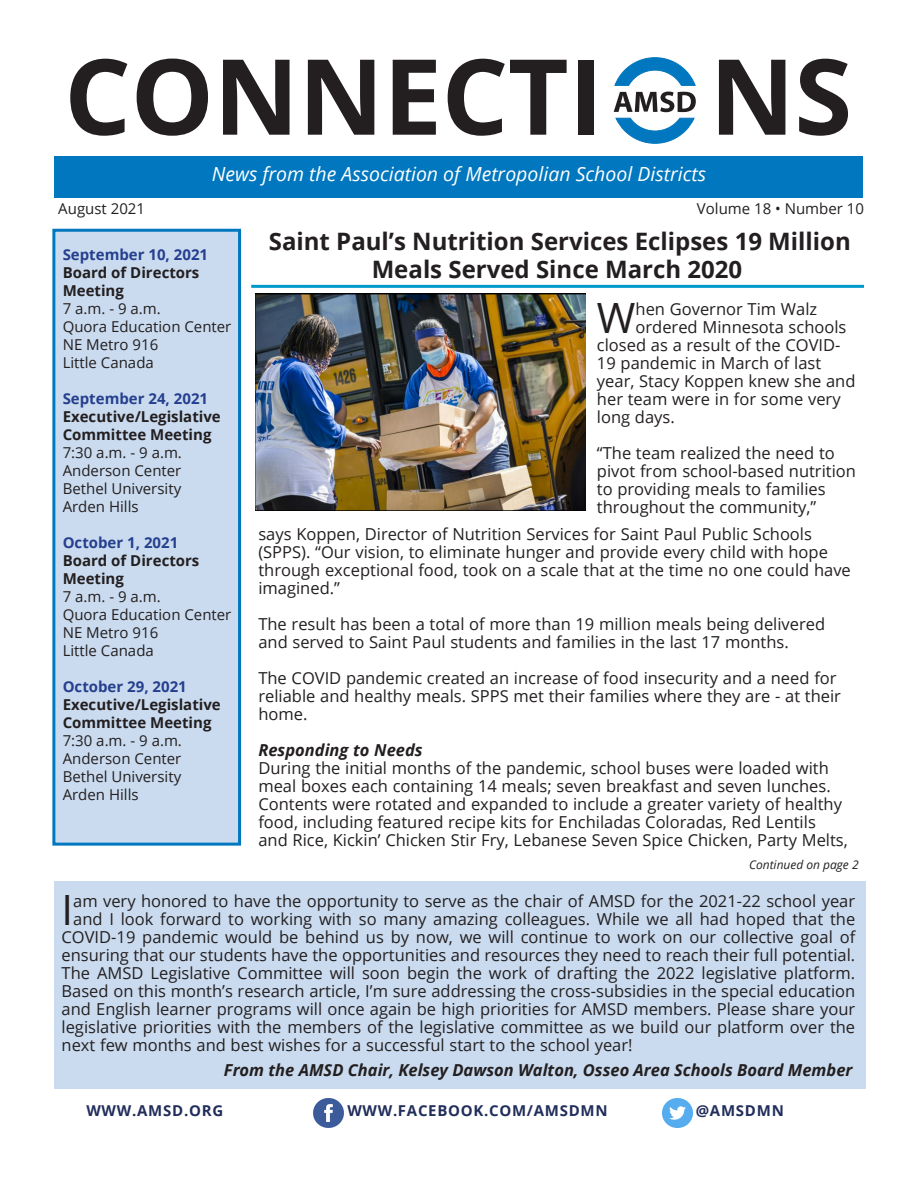
<style>
.page{position:relative;width:918px;height:1188px;background:#fff}
.page>*{position:absolute;margin:0;border:0;box-sizing:border-box;transform-origin:0 0}
.t1{font:700 105px "Open Sans";letter-spacing:-.005em;color:#231f20}
.t2{font:41.7px "Open Sans";color:#231f20}
.t3{font:700 24px/28.8px "Open Sans";color:#231f20;text-align:center}
.t4{font:italic 19.5px "Open Sans";color:#fff}
.t5{font:16.5px/18px "Open Sans";color:#231f20}
.t6{font:italic 700 16.5px "Open Sans";color:#231f20}
.t7{font:15px "Open Sans";color:#231f20}
.t8{font:700 15px/18px "Open Sans";color:#231f20}
.t9{font:700 15px "Open Sans";color:#253f8e}
.Chapter_Title_-_Alig{font:700 15px "Open Sans";letter-spacing:.05em;color:#212d5b}
.t10{font:italic 12px "Open Sans";color:#231f20}
</style>
<div class="page">
<div style="left:55px;top:156px;width:808px;height:42px;background:#0077bf"></div>
<div style="left:54px;top:881px;width:812px;height:207px;background:#cadbef"></div>
<div style="left:52px;top:229px;width:189px;height:617px;background:#cadbef;border:3px solid #0077bf"></div>
<svg style="left:614px;top:57px;width:82px;height:29px"></svg>
<svg style="left:615px;top:118px;width:80px;height:25px"></svg>
<svg style="left:614px;top:92px;width:82px;height:20px"></svg>
<img style="left:313px;top:1098px;width:30px;height:30px">
<img style="left:663px;top:1098px;width:30px;height:30px">
<hr style="left:251px;top:285px;width:613px;height:3px;background:#09c">
<img style="left:255px;top:293px;width:331px;height:217px">
<p class="t1" style="left:64px;top:22px;width:790px">CONNECTI NS</p>
<p class="t4" style="left:212px;top:161px;width:496px">News from the Association of Metropolian School Districts</p>
<p class="t7" style="left:58px;top:198px;width:88px">August 2021</p>
<p class="t7" style="left:697px;top:198px;width:169px">Volume 18 • Number 10</p>
<p class="t9" style="left:63px;top:244px;width:147px">September 10, 2021</p>
<p class="t8" style="left:63px;top:263px;width:138px">Board of Directors<br>Meeting</p>
<p class="t7" style="left:63px;top:299px;width:100px">7 a.m. - 9 a.m.</p>
<p class="t7" style="left:63px;top:317px;width:170px">Quora Education Center</p>
<p class="t7" style="left:63px;top:335px;width:97px">NE Metro 916</p>
<p class="t7" style="left:63px;top:353px;width:93px">Little Canada</p>
<p class="t9" style="left:63px;top:388px;width:147px">September 24, 2021</p>
<p class="t8" style="left:63px;top:407px;width:160px">Executive/Legislative<br>Committee Meeting</p>
<p class="t7" style="left:63px;top:443px;width:121px">7:30 a.m. - 9 a.m.</p>
<p class="t7" style="left:63px;top:461px;width:120px">Anderson Center</p>
<p class="t7" style="left:63px;top:479px;width:120px">Bethel University</p>
<p class="t7" style="left:63px;top:497px;width:77px">Arden Hills</p>
<p class="t9" style="left:63px;top:532px;width:117px">October 1, 2021</p>
<p class="t8" style="left:63px;top:551px;width:138px">Board of Directors<br>Meeting</p>
<p class="t7" style="left:63px;top:587px;width:100px">7 a.m. - 9 a.m.</p>
<p class="t7" style="left:63px;top:605px;width:170px">Quora Education Center</p>
<p class="t7" style="left:63px;top:623px;width:97px">NE Metro 916</p>
<p class="t7" style="left:63px;top:641px;width:93px">Little Canada</p>
<p class="t9" style="left:63px;top:676px;width:126px">October 29, 2021</p>
<p class="t8" style="left:63px;top:695px;width:160px">Executive/Legislative<br>Committee Meeting</p>
<p class="t7" style="left:63px;top:731px;width:121px">7:30 a.m. - 9 a.m.</p>
<p class="t7" style="left:63px;top:749px;width:120px">Anderson Center</p>
<p class="t7" style="left:63px;top:767px;width:120px">Bethel University</p>
<p class="t7" style="left:63px;top:785px;width:77px">Arden Hills</p>
<p class="t3" style="left:269px;top:226px;width:584px">Saint Paul’s Nutrition Services Eclipses 19 Million<br>Meals Served Since March 2020</p>
<p class="t2" style="left:597px;top:289px;width:40px">W</p>
<p class="t5" style="left:636px;top:299px;width:183px">hen Governor Tim Walz</p>
<p class="t5" style="left:636px;top:317px;width:212px">ordered Minnesota schools</p>
<p class="t5" style="left:597px;top:335px;width:245px">closed as a result of the COVID-</p>
<p class="t5" style="left:597px;top:353px;width:226px">19 pandemic in March of last</p>
<p class="t5" style="left:597px;top:371px;width:260px">year, Stacy Koppen knew she and</p>
<p class="t5" style="left:597px;top:389px;width:245px">her team were in for some very</p>
<p class="t5" style="left:597px;top:407px;width:79px">long days.</p>
<p class="t5" style="left:597px;top:443px;width:261px">“The team realized the need to pivot from school-based nutrition to providing meals to families throughout the community,”</p>
<p class="t5" style="left:258px;top:525px;width:594px">says Koppen, Director of Nutrition Services for Saint Paul Public Schools (SPPS). “Our vision, to eliminate hunger and provide every child with hope through exceptional food, took on a scale that at the time no one could have imagined.”</p>
<p class="t5" style="left:258px;top:615px;width:568px">The result has been a total of more than 19 million meals being delivered and served to Saint Paul students and families in the last 17 months.</p>
<p class="t5" style="left:258px;top:669px;width:584px">The COVID pandemic created an increase of food insecurity and a need for reliable and healthy meals. SPPS met their families where they are - at their home.</p>
<p class="t6" style="left:258px;top:738px;width:166px">Responding to Needs</p>
<p class="t5" style="left:258px;top:759px;width:591px">During the initial months of the pandemic, school buses were loaded with meal boxes each containing 14 meals; seven breakfast and seven lunches.<br>Contents were rotated and expanded to include a greater variety of healthy food, including featured recipe kits for Enchiladas Coloradas, Red Lentils and Rice, Kickin’ Chicken Stir Fry, Lebanese Seven Spice Chicken, Party Melts,</p>
<p class="t10" style="left:749px;top:856px;width:111px">Continued on page 2</p>
<p class="t2" style="left:62px;top:881px;width:13px">I</p>
<p class="t5" style="left:73px;top:891px;width:784px">am very honored to have the opportunity to serve as the chair of AMSD for the 2021-22 school year</p>
<p class="t5" style="left:73px;top:909px;width:784px">and I look forward to working with so many amazing colleagues. While we all had hoped that the</p>
<p class="t5" style="left:62px;top:927px;width:795px">COVID-19 pandemic would be behind us by now, we will continue to work on our collective goal of</p>
<p class="t5" style="left:62px;top:945px;width:795px">ensuring that our students have the opportunities and resources they need to reach their full potential.</p>
<p class="t5" style="left:62px;top:963px;width:795px">The AMSD Legislative Committee will soon begin the work of drafting the 2022 legislative platform.</p>
<p class="t5" style="left:62px;top:981px;width:795px">Based on this month’s research article, I’m sure addressing the cross-subsidies in the special education</p>
<p class="t5" style="left:62px;top:999px;width:795px">and English learner programs will once again be high priorities for AMSD members. Please share your</p>
<p class="t5" style="left:62px;top:1017px;width:795px">legislative priorities with the members of the legislative committee as we build our platform over the</p>
<p class="t5" style="left:62px;top:1035px;width:573px">next few months and best wishes for a successful start to the school year!</p>
<p class="t6" style="left:224px;top:1058px;width:630px">From the AMSD Chair, Kelsey Dawson Walton, Osseo Area Schools Board Member</p>
<p class="Chapter_Title_-_Alig" style="left:86px;top:1100px;width:138px">WWW.AMSD.ORG</p>
<p class="Chapter_Title_-_Alig" style="left:347px;top:1100px;width:262px">WWW.FACEBOOK.COM/AMSDMN</p>
<p class="Chapter_Title_-_Alig" style="left:696px;top:1100px;width:90px">@AMSDMN</p>
</div>
